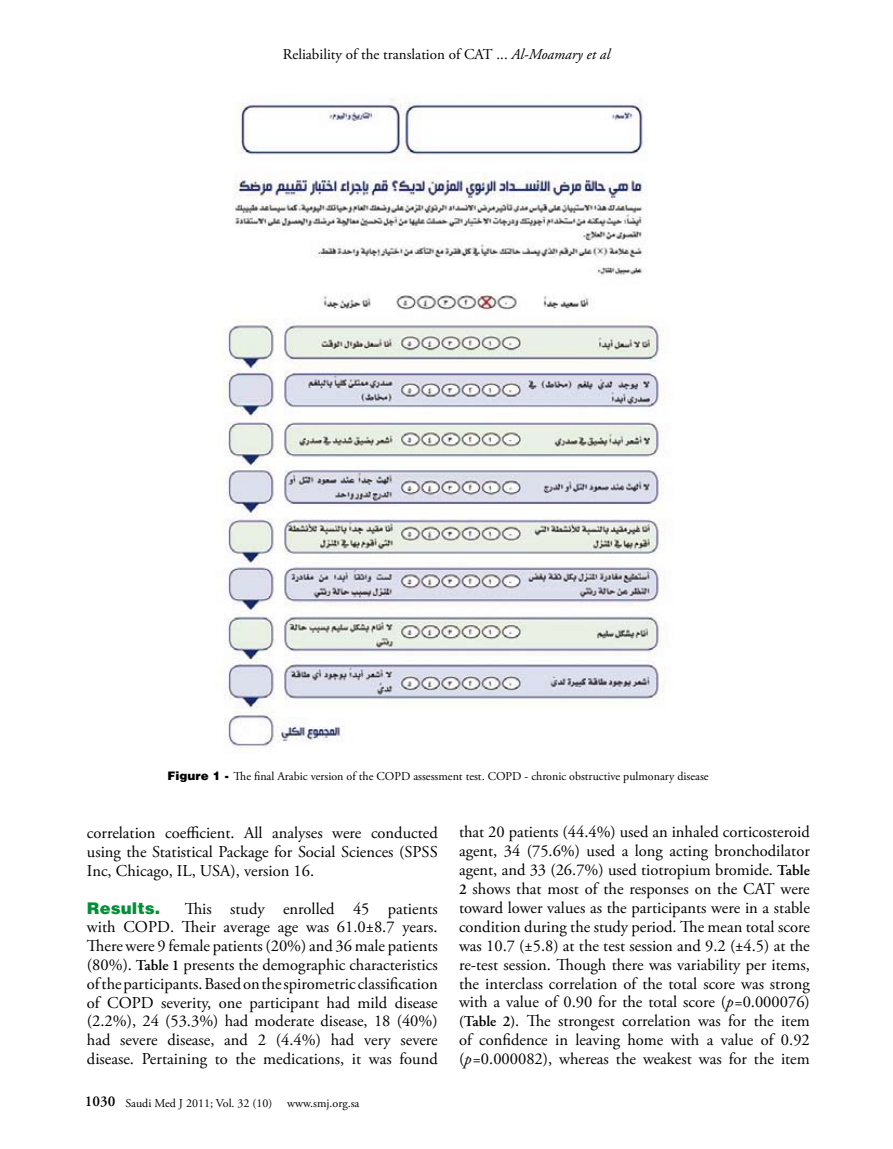
<style>
.page{position:relative;width:893px;height:1149px;background:#fff}
.page>*{position:absolute;margin:0;border:0;box-sizing:border-box;transform-origin:0 0}
.t1{font:16.5px/18.9px "Adobe Garamond Pro";color:#000;text-align:justify}
.t2{font:900 16.5px "Helvetica";color:#009036}
.t3{font:15px "Adobe Garamond Pro";color:#000}
.t4{font:600 15px "Adobe Garamond Pro";color:#000}
.t5{font:12px "Adobe Garamond Pro";color:#000}
.s1{font-style:italic}
.s2{font-family:"Helvetica";font-weight:900}
.s3{font-weight:600;font-size:15px}
</style>
<div class="page">
<img style="left:221px;top:99px;width:444px;height:651px">
<p class="t3" style="left:283px;top:45px;width:329px">Reliability of the translation of CAT ... <span class="s1">Al-Moamary et al</span></p>
<p class="t5" style="left:168px;top:768px;width:542px"><span class="s2">Figure 1 -</span> The final Arabic version of the COPD assessment test. COPD - chronic obstructive pulmonary disease</p>
<p class="t1" style="left:87px;top:824px;width:352px">correlation coefficient. All analyses were conducted using the Statistical Package for Social Sciences (SPSS Inc, Chicago, IL, USA), version 16.</p>
<p class="t2" style="left:87px;top:897px;width:75px">Results.</p>
<p class="t1" style="left:87px;top:899px;width:352px;text-indent:98px">This study enrolled 45 patients with COPD. Their average age was 61.0±8.7 years.<br>There were 9 female patients (20%) and 36 male patients (80%). <span class="s3">Table 1</span> presents the demographic characteristics of the participants. Based on the spirometric classification of COPD severity, one participant had mild disease (2.2%), 24 (53.3%) had moderate disease, 18 (40%) had severe disease, and 2 (4.4%) had very severe disease. Pertaining to the medications, it was found</p>
<p class="t4" style="left:85px;top:1092px;width:32px">1030</p>
<p class="t5" style="left:126px;top:1095px;width:147px">Saudi Med J 2011; Vol. 32 (10)</p>
<p class="t5" style="left:287px;top:1095px;width:74px">www.smj.org.sa</p>
<p class="t1" style="left:459px;top:822px;width:352px">that 20 patients (44.4%) used an inhaled corticosteroid agent, 34 (75.6%) used a long acting bronchodilator agent, and 33 (26.7%) used tiotropium bromide. <span class="s3">Table 2</span> shows that most of the responses on the CAT were toward lower values as the participants were in a stable condition during the study period. The mean total score was 10.7 (±5.8) at the test session and 9.2 (±4.5) at the re-test session. Though there was variability per items, the interclass correlation of the total score was strong with a value of 0.90 for the total score (<span class="s1">p=</span>0.000076) <span class="s3">(Table 2)</span>. The strongest correlation was for the item of confidence in leaving home with a value of 0.92 (<span class="s1">p=</span>0.000082), whereas the weakest was for the item</p>
</div>
